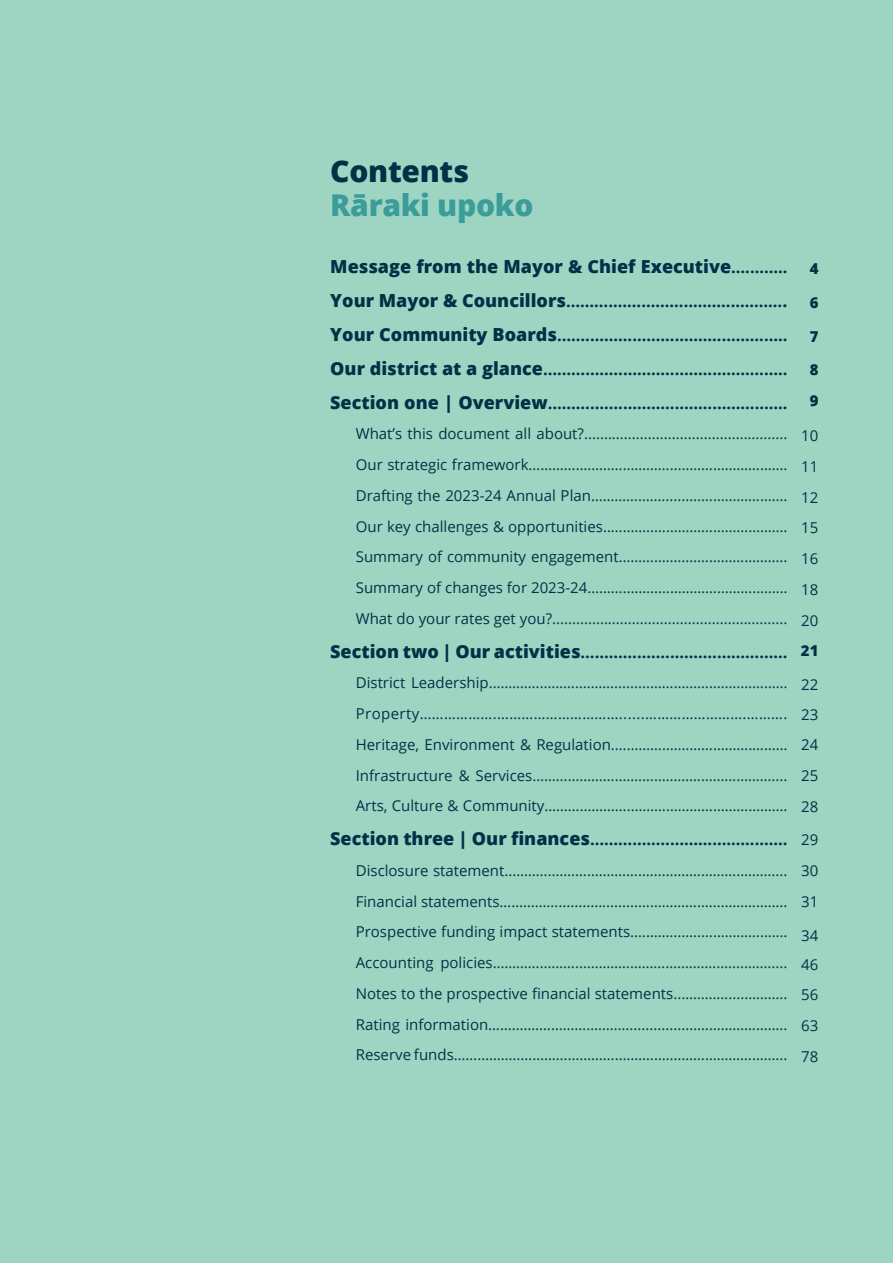
<style>
.page{position:relative;width:893px;height:1263px;background:#9ed5c2}
.page>*{position:absolute;margin:0;border:0;box-sizing:border-box;transform-origin:0 0}
.t1{font:800 30px "Open Sans";letter-spacing:-.01em;color:#3b9c9a}
.t2{font:800 30px "Open Sans";letter-spacing:-.01em;color:#003247}
.t3{font:800 18px "Open Sans";color:#003247}
.t4{font:700 16.5px/33.8px "Open Sans";color:#003247;text-align:justify}
.t5{font:15px/30.8px "Open Sans";color:#003247;text-align:justify}
.t6{font:800 15px/30.8px "Open Sans";color:#003247}
.s1{font-weight:700;font-size:16.5px}
.s2{font-weight:800;font-size:18px}
.s3{font-size:18px}
</style>
<div class="page">
<h1 class="t2" style="left:330px;top:148px;width:140px">Contents</h1>
<h1 class="t1" style="left:330px;top:182px;width:205px">Rāraki upoko</h1>
<p class="t3" style="left:330px;top:253px;width:459px">Message from the Mayor &amp; Chief Executive<span class="s1">…...…...</span></p>
<p class="t4" style="left:330px;top:284px;width:459px"><span class="s2">Your Mayor &amp; Councillors</span>………...............................……<span class="s3">.<br></span><span class="s2">Your Community Boards</span>……......................................…..<br><span class="s2">Our district at a glance</span>…………..….....………….......………..<br><span class="s2">Section one | Overview</span>…………….........…….....…………….</p>
<p class="t5" style="left:356px;top:418px;width:433px">What’s this document all about?...................................................<br>Our strategic framework………………………………..……………………….<br>Drafting the 2023-24 Annual Plan………………......….………………….<br>Our key challenges &amp; opportunities..………..…………………………….<br>Summary of community engagement……………..……………………..<br>Summary of changes for 2023-24……….……..…………………………… What do your rates get you?...........................................................</p>
<p class="t4" style="left:330px;top:634px;width:459px"><span class="s2">Section two | Our activities</span>…………..............……...……...</p>
<p class="t5" style="left:356px;top:667px;width:433px">District Leadership.…………………………..........…………………..………… Property……………….…………………………......…………………….……….<br>Heritage, Environment &amp; Regulation.……………….…………….……… Infrastructure &amp; Services……………………….……………………………....<br>Arts, Culture &amp; Community………………….………………………………….</p>
<p class="t4" style="left:330px;top:822px;width:459px"><span class="s2">Section three | Our finances</span>…………..………...….............</p>
<p class="t5" style="left:356px;top:855px;width:433px">Disclosure statement..…………….………….……....………………………....<br>Financial statements……………....................………………...……………..<br>Prospective funding impact statements.………...…..………………….<br>Accounting policies…………………..…………………….…………....…….....<br>Notes to the prospective financial statements..…………....………..<br>Rating information…….…………………….…...............……………………..<br>Reserve funds……………..…………………….…………….……………………...</p>
<p class="t6" style="left:810px;top:253px;width:10px">4</p>
<p class="t6" style="left:810px;top:286px;width:10px">6</p>
<p class="t6" style="left:810px;top:320px;width:10px">7</p>
<p class="t6" style="left:810px;top:354px;width:10px">8<br>9</p>
<p class="t5" style="left:801px;top:420px;width:19px">10<br>11<br>12<br>15<br>16<br>18<br>20</p>
<p class="t6" style="left:801px;top:635px;width:19px">21</p>
<p class="t5" style="left:801px;top:669px;width:19px">22<br>23<br>24<br>25<br>28</p>
<p class="t5" style="left:801px;top:823px;width:19px;line-height:31.2px">29<br>30<br>31</p>
<p class="t5" style="left:801px;top:921px;width:19px;line-height:28.7px">34<br>46</p>
<p class="t5" style="left:801px;top:979px;width:19px">56<br>63<br>78</p>
</div>
